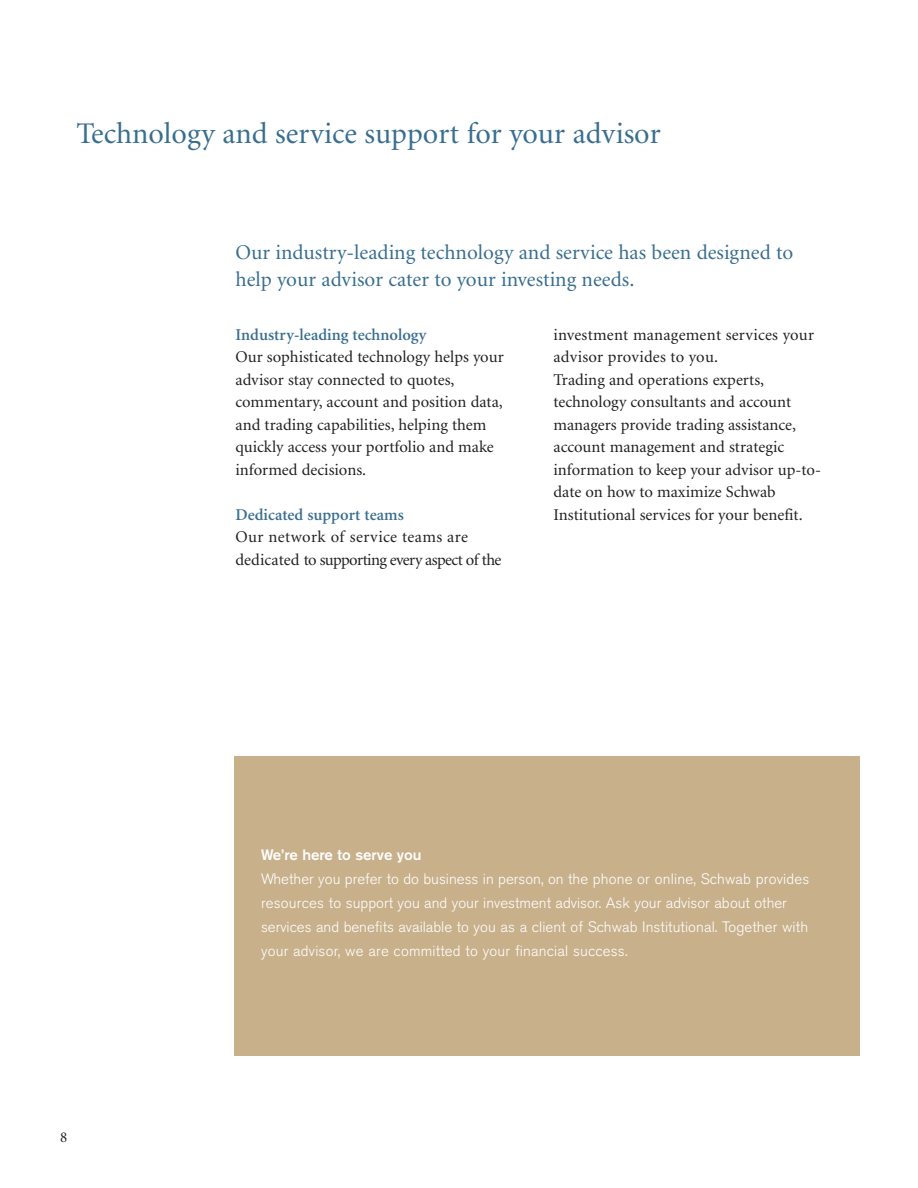
<style>
.page{position:relative;width:918px;height:1188px;background:#fff}
.page>*{position:absolute;margin:0;border:0;box-sizing:border-box;transform-origin:0 0}
.t1{font:30px "Minion";color:#386e8f}
.t2{font:21px/27px "Minion";color:#386e8f}
.t3{font:16.5px/22.5px "Minion";color:#231f20}
.t4{font:600 16.5px "Minion";color:#386e8f}
.t5{font:300 15px/24px "Akzidenz Grotesk BE";letter-spacing:.005em;color:#fff}
.t6{font:500 15px "Akzidenz Grotesk BE";color:#fff}
.t7{font:15px "Minion";color:#231f20}
</style>
<div class="page">
<div style="left:234px;top:756px;width:626px;height:300px;background:#c8b08b"></div>
<h1 class="t1" style="left:76px;top:121px;width:586px">Technology and service support for your advisor</h1>
<p class="t2" style="left:236px;top:241px;width:559px">Our industry-leading technology and service has been designed to help your advisor cater to your investing needs.</p>
<p class="t4" style="left:236px;top:328px;width:193px">Industry-leading technology</p>
<p class="t3" style="left:236px;top:347px;width:270px">Our sophisticated technology helps your advisor stay connected to quotes, commentary, account and position data, and trading capabilities, helping them quickly access your portfolio and make informed decisions.</p>
<p class="t4" style="left:236px;top:508px;width:170px">Dedicated support teams</p>
<p class="t3" style="left:236px;top:527px;width:267px">Our network of service teams are dedicated to supporting every aspect of the</p>
<p class="t3" style="left:553px;top:325px;width:269px">investment management services your advisor provides to you.<br>Trading and operations experts, technology consultants and account managers provide trading assistance, account management and strategic information to keep your advisor up-to&shy;date on how to maximize Schwab Institutional services for your benefit.</p>
<p class="t7" style="left:60px;top:1131px;width:9px">8</p>
<p class="t6" style="left:261px;top:849px;width:162px">We’re here to serve you</p>
<p class="t5" style="left:261px;top:868px;width:550px">Whether you prefer to do business in person, on the phone or online, Schwab provides resources to support you and your investment advisor. Ask your advisor about other services and benefits available to you as a client of Schwab Institutional. Together with your advisor, we are committed to your financial success.</p>
</div>
